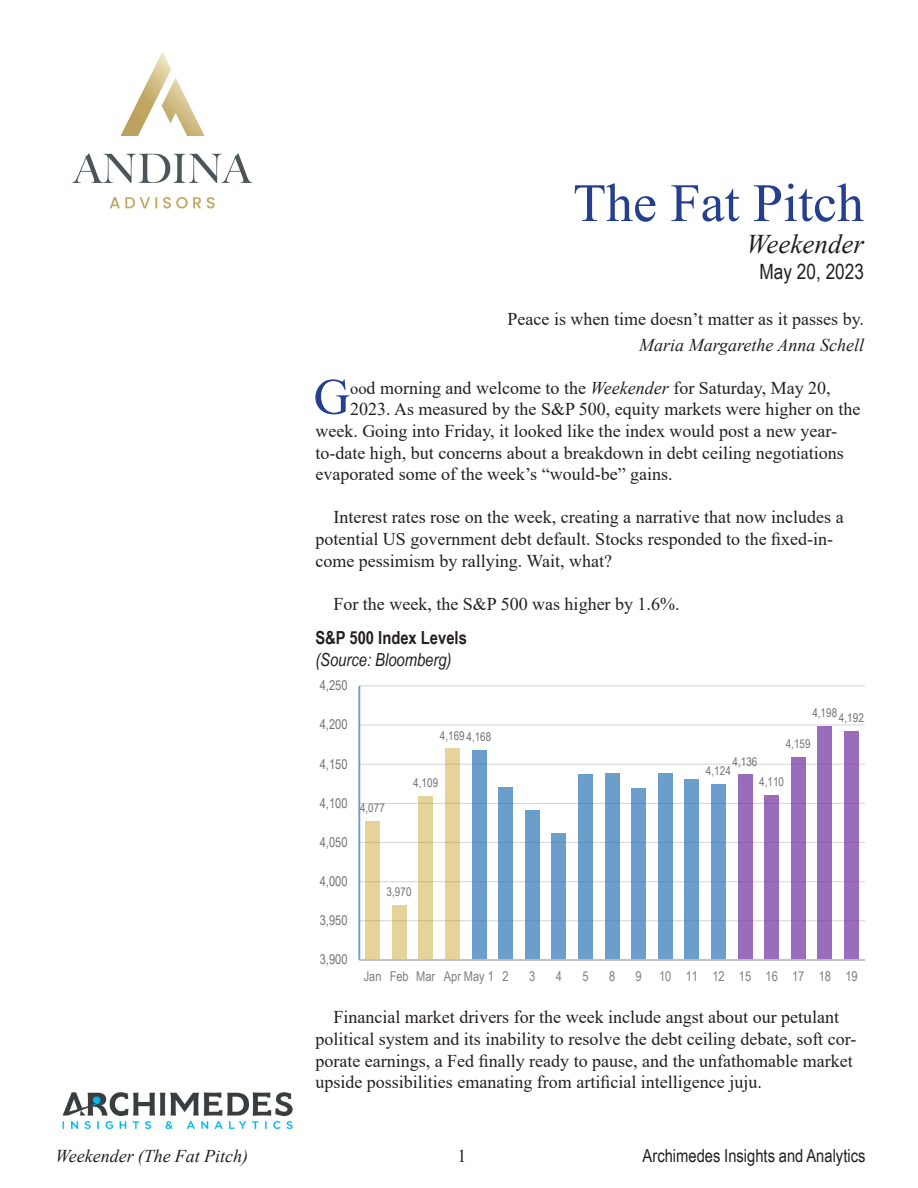
<style>
.page{position:relative;width:918px;height:1188px;background:#fff}
.page>*{position:absolute;margin:0;border:0;box-sizing:border-box;transform-origin:0 0}
.t1{font:54px "Times New Roman";color:#253f8e}
.t2{font:50.55px "Times New Roman";color:#253f8e}
.t3{font:italic 27px "Times New Roman";color:#231f20}
.t4{font:21px "Arial Narrow";color:#231f20}
.t5{font:18px/21.6px "Times New Roman";color:#231f20}
.t6{font:italic 18px "Times New Roman";color:#231f20}
.t7{font:18px "Arial Narrow";color:#231f20}
.t8{font:italic 18px "Arial Narrow";color:#231f20}
.t9{font:700 18px "Arial Narrow";color:#231f20}
.t10{font:13.5px "Arial Narrow";letter-spacing:.005em;color:#767171}
.t11{font:13.5px "Arial Narrow";letter-spacing:-.005em;color:#7f7f7f}
.t12{font:12px "Arial Narrow";letter-spacing:.005em;color:#767171}
.s1{font-size:16.5px}
.s2{font-style:italic}
</style>
<div class="page">
<img style="left:62px;top:1092px;width:231px;height:38px">
<hr style="left:359px;top:920px;width:506px;height:1px;background:#d9d9d9">
<hr style="left:359px;top:881px;width:506px;height:1px;background:#d9d9d9">
<hr style="left:359px;top:842px;width:506px;height:1px;background:#d9d9d9">
<hr style="left:359px;top:803px;width:506px;height:1px;background:#d9d9d9">
<hr style="left:359px;top:764px;width:506px;height:1px;background:#d9d9d9">
<hr style="left:359px;top:724px;width:506px;height:1px;background:#d9d9d9">
<hr style="left:359px;top:685px;width:506px;height:1px;background:#d9d9d9">
<div style="left:365px;top:822px;width:15px;height:138px;background:#e5d39a"></div>
<div style="left:392px;top:905px;width:14px;height:55px;background:#e5d39a"></div>
<div style="left:419px;top:796px;width:14px;height:164px;background:#e5d39a"></div>
<div style="left:445px;top:749px;width:15px;height:211px;background:#e5d39a"></div>
<div style="left:472px;top:750px;width:14px;height:210px;background:#6c9ecb"></div>
<div style="left:498px;top:788px;width:15px;height:172px;background:#6c9ecb"></div>
<div style="left:525px;top:811px;width:15px;height:149px;background:#6c9ecb"></div>
<div style="left:552px;top:834px;width:14px;height:126px;background:#6c9ecb"></div>
<div style="left:578px;top:775px;width:15px;height:185px;background:#6c9ecb"></div>
<div style="left:605px;top:774px;width:14px;height:186px;background:#6c9ecb"></div>
<div style="left:631px;top:788px;width:15px;height:172px;background:#6c9ecb"></div>
<div style="left:658px;top:774px;width:15px;height:186px;background:#6c9ecb"></div>
<div style="left:685px;top:779px;width:14px;height:181px;background:#6c9ecb"></div>
<div style="left:711px;top:785px;width:15px;height:175px;background:#6c9ecb"></div>
<div style="left:738px;top:775px;width:14px;height:185px;background:#9a6dbc"></div>
<div style="left:765px;top:795px;width:14px;height:165px;background:#9a6dbc"></div>
<div style="left:791px;top:757px;width:15px;height:203px;background:#9a6dbc"></div>
<div style="left:818px;top:727px;width:14px;height:233px;background:#9a6dbc"></div>
<div style="left:844px;top:731px;width:15px;height:229px;background:#9a6dbc"></div>
<hr style="left:358px;top:686px;width:2px;height:274px;background:#2e75b6;opacity:.7">
<hr style="left:359px;top:959px;width:506px;height:2px;background:#bfbfbf">
<img style="left:72px;top:52px;width:181px;height:157px">
<p class="t1" style="left:573px;top:165px;width:293px">The Fat Pitch</p>
<p class="t3" style="left:747px;top:226px;width:119px">Weekender</p>
<p class="t4" style="left:760px;top:256px;width:106px">May 20, 2023</p>
<p class="t5" style="left:508px;top:308px;width:358px">Peace is when time doesn’t matter as it passes by.</p>
<p class="t6" style="left:639px;top:332px;width:226px">Maria Margarethe Anna Schell</p>
<p class="t2" style="left:314px;top:361px;width:38px">G</p>
<p class="t5" style="left:350px;top:376px;width:482px"><span class="s1">oo</span>d morning and welcome to the <span class="s2">Weekender</span> for Saturday, May 20,</p>
<p class="t5" style="left:350px;top:398px;width:512px">2023. As measured by the S&amp;P 500, equity markets were higher on the</p>
<p class="t5" style="left:315px;top:420px;width:523px">week. Going into Friday, it looked like the index would post a new year-</p>
<p class="t5" style="left:315px;top:441px;width:530px">to-date high, but concerns about a breakdown in debt ceiling negotiations</p>
<p class="t5" style="left:315px;top:463px;width:359px">evaporated some of the week’s “would-be” gains.</p>
<p class="t5" style="left:315px;top:506px;width:530px;text-indent:18px">Interest rates rose on the week, creating a narrative that now includes a potential US government debt default. Stocks responded to the fixed-in&shy;come pessimism by rallying. Wait, what?</p>
<p class="t5" style="left:333px;top:592px;width:348px">For the week, the S&amp;P 500 was higher by 1.6%.</p>
<p class="t9" style="left:315px;top:624px;width:153px">S&amp;P 500 Index Levels</p>
<p class="t8" style="left:315px;top:647px;width:138px">(Source: Bloomberg)</p>
<p class="t10" style="left:320px;top:676px;width:29px">4,250</p>
<p class="t10" style="left:320px;top:715px;width:29px">4,200</p>
<p class="t10" style="left:320px;top:754px;width:29px">4,150</p>
<p class="t10" style="left:320px;top:793px;width:29px">4,100</p>
<p class="t10" style="left:320px;top:832px;width:29px">4,050</p>
<p class="t10" style="left:320px;top:871px;width:29px">4,000</p>
<p class="t10" style="left:320px;top:911px;width:29px">3,950</p>
<p class="t10" style="left:320px;top:950px;width:29px">3,900</p>
<p class="t12" style="left:440px;top:727px;width:53px">4,169 4,168</p>
<p class="t12" style="left:360px;top:799px;width:26px">4,077</p>
<p class="t12" style="left:413px;top:774px;width:26px">4,109</p>
<p class="t12" style="left:387px;top:883px;width:26px">3,970</p>
<p class="t12" style="left:812px;top:707px;width:53px">4,198 4,192</p>
<p class="t12" style="left:786px;top:735px;width:26px">4,159</p>
<p class="t12" style="left:733px;top:753px;width:26px">4,136</p>
<p class="t12" style="left:706px;top:762px;width:26px">4,124</p>
<p class="t12" style="left:759px;top:773px;width:26px">4,110</p>
<p class="t11" style="left:364px;top:966px;width:147px">Jan Feb Mar Apr May 1 2</p>
<p class="t11" style="left:529px;top:966px;width:8px">3</p>
<p class="t11" style="left:556px;top:966px;width:8px">4</p>
<p class="t11" style="left:582px;top:966px;width:8px">5</p>
<p class="t11" style="left:609px;top:966px;width:8px">8</p>
<p class="t11" style="left:636px;top:966px;width:8px">9</p>
<p class="t11" style="left:659px;top:966px;width:200px">10 11 12 15 16 17 18 19</p>
<p class="t5" style="left:315px;top:1006px;width:543px;text-indent:18px">Financial market drivers for the week include angst about our petulant political system and its inability to resolve the debt ceiling debate, soft cor&shy;porate earnings, a Fed finally ready to pause, and the unfathomable market upside possibilities emanating from artificial intelligence juju.</p>
<p class="t6" style="left:56px;top:1144px;width:194px">Weekender (The Fat Pitch)</p>
<p class="t5" style="left:457px;top:1145px;width:10px">1</p>
<p class="t7" style="left:643px;top:1143px;width:224px">Archimedes Insights and Analytics</p>
</div>
